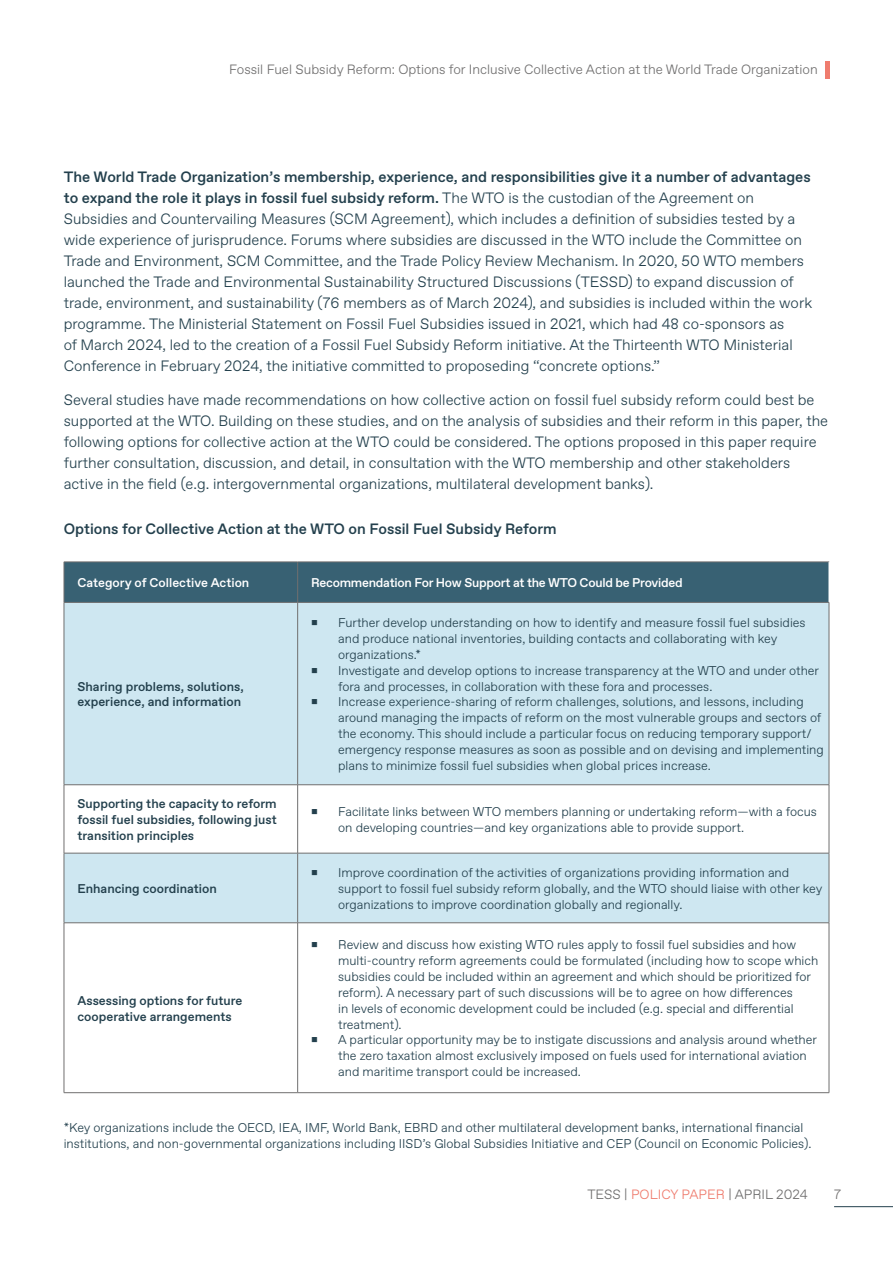
<style>
.page{position:relative;width:893px;height:1263px;background:#fff}
.page>*{position:absolute;margin:0;border:0;box-sizing:border-box;transform-origin:0 0}
.t1{font:300 15px/21px "ABC Favorit";color:#23404d}
.t2{font:500 15px "ABC Favorit";color:#23404d}
.t3{font:300 13.5px "ABC Favorit";color:#706f6f}
.t4{font:300 12.75px/15.9px "ABC Favorit";color:#23404d}
.t5{font:500 12.75px/15.9px "ABC Favorit";color:#23404d}
.t6{font:500 12.75px "ABC Favorit";letter-spacing:-.02em;color:#fff}
.t7{font:500 12.75px "ABC Favorit";color:#fff}
.s1{font-weight:500}
.s2{color:#ef7c6e}
</style>
<div class="page">
<hr style="left:834px;top:1206px;width:59px;height:1px;background:#23404d">
<hr style="left:825px;top:61px;width:4px;height:17px;background:#ef7c6e">
<div style="left:64px;top:562px;width:234px;height:40px;background:#386173"></div>
<div style="left:298px;top:562px;width:531px;height:40px;background:#386173"></div>
<div style="left:65px;top:603px;width:764px;height:181px;background:#cee7f1"></div>
<div style="left:65px;top:854px;width:764px;height:68px;background:#cee7f1"></div>
<hr style="left:64px;top:603px;width:1px;height:181px;background:#706f6f">
<hr style="left:297px;top:603px;width:1px;height:181px;background:#706f6f">
<hr style="left:829px;top:603px;width:1px;height:181px;background:#706f6f">
<hr style="left:64px;top:784px;width:234px;height:1px;background:#706f6f">
<hr style="left:64px;top:785px;width:1px;height:68px;background:#706f6f">
<hr style="left:298px;top:784px;width:531px;height:1px;background:#706f6f">
<hr style="left:297px;top:785px;width:1px;height:68px;background:#706f6f">
<hr style="left:829px;top:785px;width:1px;height:68px;background:#706f6f">
<hr style="left:64px;top:923px;width:1px;height:169px;background:#706f6f">
<hr style="left:297px;top:923px;width:1px;height:169px;background:#706f6f">
<hr style="left:829px;top:923px;width:1px;height:169px;background:#706f6f">
<hr style="left:64px;top:562px;width:234px;height:1px;background:#706f6f">
<hr style="left:64px;top:562px;width:1px;height:40px;background:#706f6f">
<hr style="left:64px;top:602px;width:234px;height:1px;background:#706f6f">
<hr style="left:64px;top:853px;width:1px;height:69px;background:#706f6f">
<hr style="left:64px;top:853px;width:234px;height:1px;background:#706f6f">
<hr style="left:298px;top:853px;width:531px;height:1px;background:#706f6f">
<hr style="left:297px;top:853px;width:1px;height:69px;background:#706f6f">
<hr style="left:829px;top:853px;width:1px;height:69px;background:#706f6f">
<hr style="left:64px;top:922px;width:234px;height:1px;background:#706f6f">
<hr style="left:298px;top:922px;width:531px;height:1px;background:#706f6f">
<hr style="left:64px;top:1092px;width:234px;height:1px;background:#706f6f">
<hr style="left:298px;top:1092px;width:531px;height:1px;background:#706f6f">
<hr style="left:297px;top:562px;width:1px;height:40px;background:#706f6f">
<hr style="left:298px;top:562px;width:531px;height:1px;background:#706f6f">
<hr style="left:298px;top:602px;width:531px;height:1px;background:#706f6f">
<svg style="left:312px;top:620px;width:5px;height:5px"></svg>
<svg style="left:312px;top:668px;width:5px;height:5px"></svg>
<svg style="left:312px;top:699px;width:5px;height:5px"></svg>
<svg style="left:312px;top:870px;width:5px;height:5px"></svg>
<p class="t3" style="left:229px;top:62px;width:590px">Fossil Fuel Subsidy Reform: Options for Inclusive Collective Action at the World Trade Organization</p>
<p class="t1" style="left:64px;top:166px;width:750px"><span class="s1">The World Trade Organization’s membership, experience, and responsibilities give it a number of advantages to expand the role it plays in fossil fuel subsidy reform.</span> The WTO is the custodian of the Agreement on Subsidies and Countervailing Measures (SCM Agreement), which includes a definition of subsidies tested by a wide experience of jurisprudence. Forums where subsidies are discussed in the WTO include the Committee on Trade and Environment, SCM Committee, and the Trade Policy Review Mechanism. In 2020, 50 WTO members launched the Trade and Environmental Sustainability Structured Discussions (TESSD) to expand discussion of trade, environment, and sustainability (76 members as of March 2024), and subsidies is included within the work programme. The Ministerial Statement on Fossil Fuel Subsidies issued in 2021, which had 48 co-sponsors as<br>of March 2024, led to the creation of a Fossil Fuel Subsidy Reform initiative. At the Thirteenth WTO Ministerial Conference in February 2024, the initiative committed to proposeding “concrete options.”</p>
<p class="t1" style="left:64px;top:389px;width:766px">Several studies have made recommendations on how collective action on fossil fuel subsidy reform could best be supported at the WTO. Building on these studies, and on the analysis of subsidies and their reform in this paper, the following options for collective action at the WTO could be considered. The options proposed in this paper require further consultation, discussion, and detail, in consultation with the WTO membership and other stakeholders active in the field (e.g. intergovernmental organizations, multilateral development banks).</p>
<p class="t2" style="left:64px;top:520px;width:494px">Options for Collective Action at the WTO on Fossil Fuel Subsidy Reform</p>
<p class="t7" style="left:77px;top:575px;width:173px">Category of Collective Action</p>
<p class="t6" style="left:311px;top:575px;width:373px">Recommendation For How Support at the WTO Could be Provided</p>
<p class="t5" style="left:77px;top:678px;width:168px">Sharing problems, solutions, experience, and information</p>
<p class="t4" style="left:338px;top:615px;width:487px">Further develop understanding on how to identify and measure fossil fuel subsidies and produce national inventories, building contacts and collaborating with key organizations.*<br>Investigate and develop options to increase transparency at the WTO and under other fora and processes, in collaboration with these fora and processes.<br>Increase experience-sharing of reform challenges, solutions, and lessons, including around managing the impacts of reform on the most vulnerable groups and sectors of the economy. This should include a particular focus on reducing temporary support/ emergency response measures as soon as possible and on devising and implementing plans to minimize fossil fuel subsidies when global prices increase.</p>
<p class="t5" style="left:77px;top:796px;width:201px;text-align:justify">Supporting the capacity to reform fossil fuel subsidies, following just transition principles</p>
<p class="t4" style="left:338px;top:804px;width:480px">Facilitate links between WTO members planning or undertaking reform—with a focus on developing countries—and key organizations able to provide support.</p>
<p class="t5" style="left:77px;top:881px;width:141px">Enhancing coordination</p>
<p class="t5" style="left:77px;top:993px;width:166px">Assessing options for future cooperative arrangements</p>
<p class="t4" style="left:338px;top:865px;width:486px">Improve coordination of the activities of organizations providing information and support to fossil fuel subsidy reform globally, and the WTO should liaise with other key organizations to improve coordination globally and regionally.</p>
<p class="t4" style="left:338px;top:937px;width:482px">Review and discuss how existing WTO rules apply to fossil fuel subsidies and how multi-country reform agreements could be formulated (including how to scope which subsidies could be included within an agreement and which should be prioritized for reform). A necessary part of such discussions will be to agree on how differences<br>in levels of economic development could be included (e.g. special and differential treatment).<br>A particular opportunity may be to instigate discussions and analysis around whether the zero taxation almost exclusively imposed on fuels used for international aviation and maritime transport could be increased.</p>
<p class="t4" style="left:64px;top:1120px;width:749px">*Key organizations include the OECD, IEA, IMF, World Bank, EBRD and other multilateral development banks, international financial institutions, and non-governmental organizations including IISD’s Global Subsidies Initiative and CEP (Council on Economic Policies).</p>
<p class="t3" style="left:587px;top:1187px;width:222px">TESS | <span class="s2">POLICY PAPER</span> | APRIL 2024</p>
<p class="t3" style="left:834px;top:1187px;width:9px">7</p>
</div>
